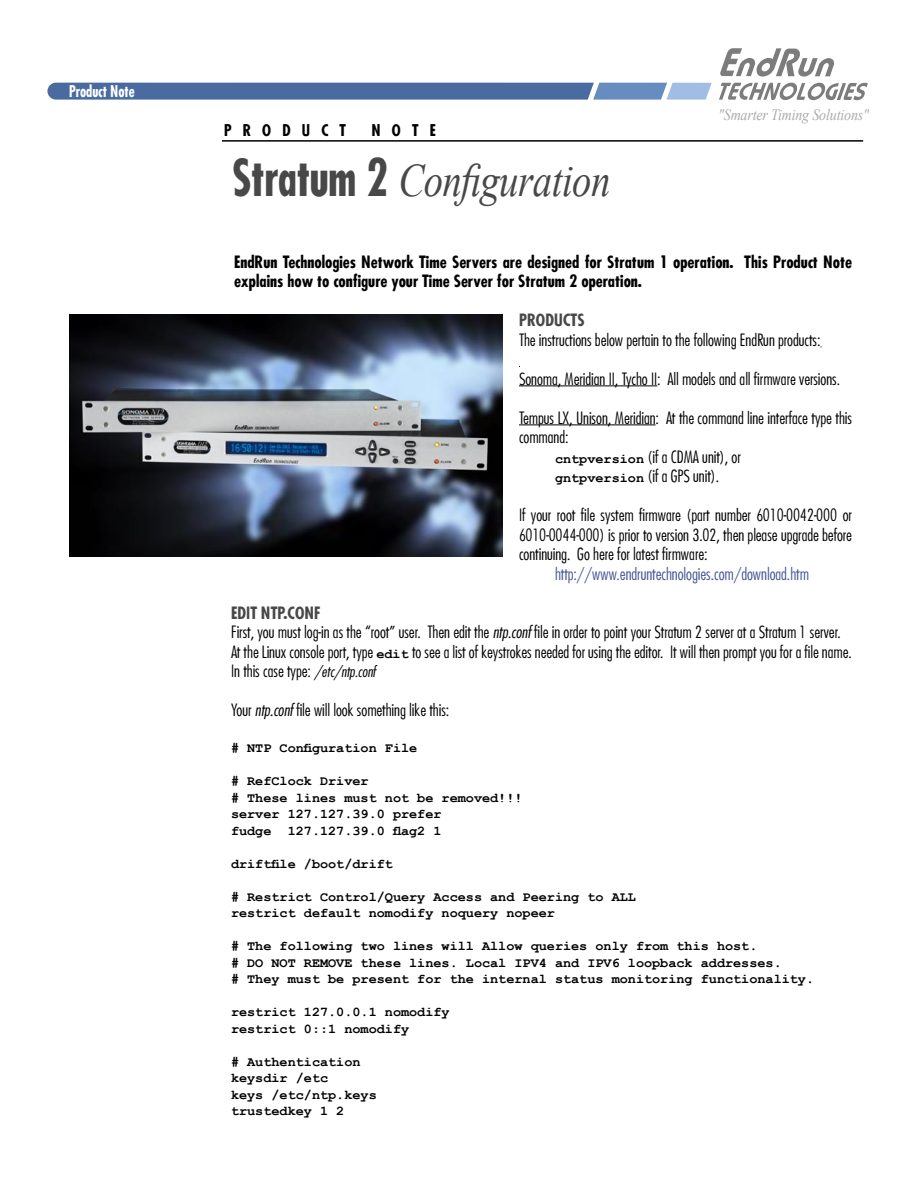
<style>
.page{position:relative;width:918px;height:1188px;background:#fff}
.page>*{position:absolute;margin:0;border:0;box-sizing:border-box;transform-origin:0 0}
.t1{font:italic 46.5px "Times New Roman";letter-spacing:-.01em;color:#484848;scale:.83 1}
.t2{font:300 condensed 16.5px/19.5px "Futura";color:#000;text-align:justify}
.t3{font:700 condensed 16.5px/19.5px "Futura";color:#000}
.t4{font:300 condensed 16.5px "Futura";color:#445696}
.t5{font:700 condensed 16.5px "Futura";color:#484848}
.t6{font:italic 15.75px "Times New Roman";letter-spacing:-.01em;color:#aaa;scale:.89 1}
.t7{font:700 condensed 15.75px "Futura";color:#fff;scale:.89 1}
.t8{font:700 condensed 15.75px "Futura";letter-spacing:.7em;color:#000}
.t9{font:700 13.5px/16.5px "Courier New";color:#000}
.s1{font-family:"Futura";font-weight:700;font-style:normal;font-stretch:condensed;font-size:50.25px}
.s2{font-family:"Courier New";font-weight:700;font-stretch:normal;font-size:13.5px}
.s3{font-weight:700;color:#484848}
.s4{font-style:italic}
.s5{font-style:italic;font-size:15px}
</style>
<div class="page">
<svg style="left:720px;top:48px;width:114px;height:29px"></svg>
<svg style="left:719px;top:83px;width:149px;height:17px"></svg>
<svg style="left:47px;top:83px;width:665px;height:17px;background:#597aab"></svg>
<hr style="left:519px;top:385px;width:138px;height:1px;background:#000">
<hr style="left:519px;top:424px;width:137px;height:1px;background:#000">
<img style="left:69px;top:315px;width:433px;height:242px">
<hr style="left:222px;top:140px;width:641px;height:2px;background:#000">
<p class="t7" style="left:69px;top:81px;width:75px">Product Note</p>
<p class="t8" style="left:224px;top:120px;width:123px">PRODUCT</p>
<p class="t8" style="left:372px;top:120px;width:66px">NOTE</p>
<h1 class="t1" style="left:232px;top:148px;width:458px"><span class="s1">Stratum 2</span> Configuration</h1>
<p class="t6" style="left:718px;top:104px;width:171px">"Smarter Timing Solutions"</p>
<p class="t3" style="left:234px;top:252px;width:619px">EndRun Technologies Network Time Servers are designed for Stratum 1 operation. This Product Note explains how to configure your Time Server for Stratum 2 operation.</p>
<p class="t5" style="left:519px;top:309px;width:67px">PRODUCTS</p>
<p class="t2" style="left:519px;top:330px;width:303px">The instructions below pertain to the following EndRun products:</p>
<p class="t2" style="left:519px;top:369px;width:323px">Sonoma, Meridian II, Tycho II: All models and all firmware versions.</p>
<p class="t2" style="left:519px;top:408px;width:334px">Tempus LX, Unison, Meridian: At the command line interface type this</p>
<p class="t2" style="left:519px;top:427px;width:51px">command:</p>
<p class="t2" style="left:555px;top:447px;width:187px"><span class="s2">cntpversion</span> (if a CDMA unit), or</p>
<p class="t2" style="left:555px;top:466px;width:166px"><span class="s2">gntpversion</span> (if a GPS unit).</p>
<p class="t2" style="left:519px;top:505px;width:335px">If your root file system firmware (part number 6010-0042-000 or 6010-0044-000) is prior to version 3.02, then please upgrade before continuing. Go here for latest firmware:</p>
<p class="t4" style="left:555px;top:563px;width:255px">http://www.endruntechnologies.com/download.htm</p>
<p class="t2" style="left:231px;top:603px;width:622px;text-align:left"><span class="s3">EDIT NTP.CONF<br></span>First, you must log-in as the “root” user. Then edit the <span class="s4">ntp.conf</span> file in order to point your Stratum 2 server at a Stratum 1 server.<br>At the Linux console port, type <span class="s2">edit</span> to see a list of keystrokes needed for using the editor. It will then prompt you for a file name.<br>In this case type: <span class="s5">/etc/ntp.conf</span></p>
<p class="t2" style="left:231px;top:700px;width:220px">Your <span class="s4">ntp.conf</span> file will look something like this:</p>
<p class="t9" style="left:231px;top:739px;width:188px"># NTP Configuration File</p>
<p class="t9" style="left:231px;top:772px;width:293px"># RefClock Driver<br># These lines must not be removed!!! server 127.127.39.0 prefer<br>fudge 127.127.39.0 flag2 1</p>
<p class="t9" style="left:231px;top:855px;width:164px">driftfile /boot/drift</p>
<p class="t9" style="left:231px;top:888px;width:407px"># Restrict Control/Query Access and Peering to ALL restrict default nomodify noquery nopeer</p>
<p class="t9" style="left:231px;top:937px;width:585px"># The following two lines will Allow queries only from this host.<br># DO NOT REMOVE these lines. Local IPV4 and IPV6 loopback addresses.<br># They must be present for the internal status monitoring functionality.</p>
<p class="t9" style="left:231px;top:1003px;width:220px">restrict 127.0.0.1 nomodify restrict 0::1 nomodify</p>
<p class="t9" style="left:231px;top:1053px;width:147px"># Authentication keysdir /etc<br>keys /etc/ntp.keys trustedkey 1 2</p>
</div>
